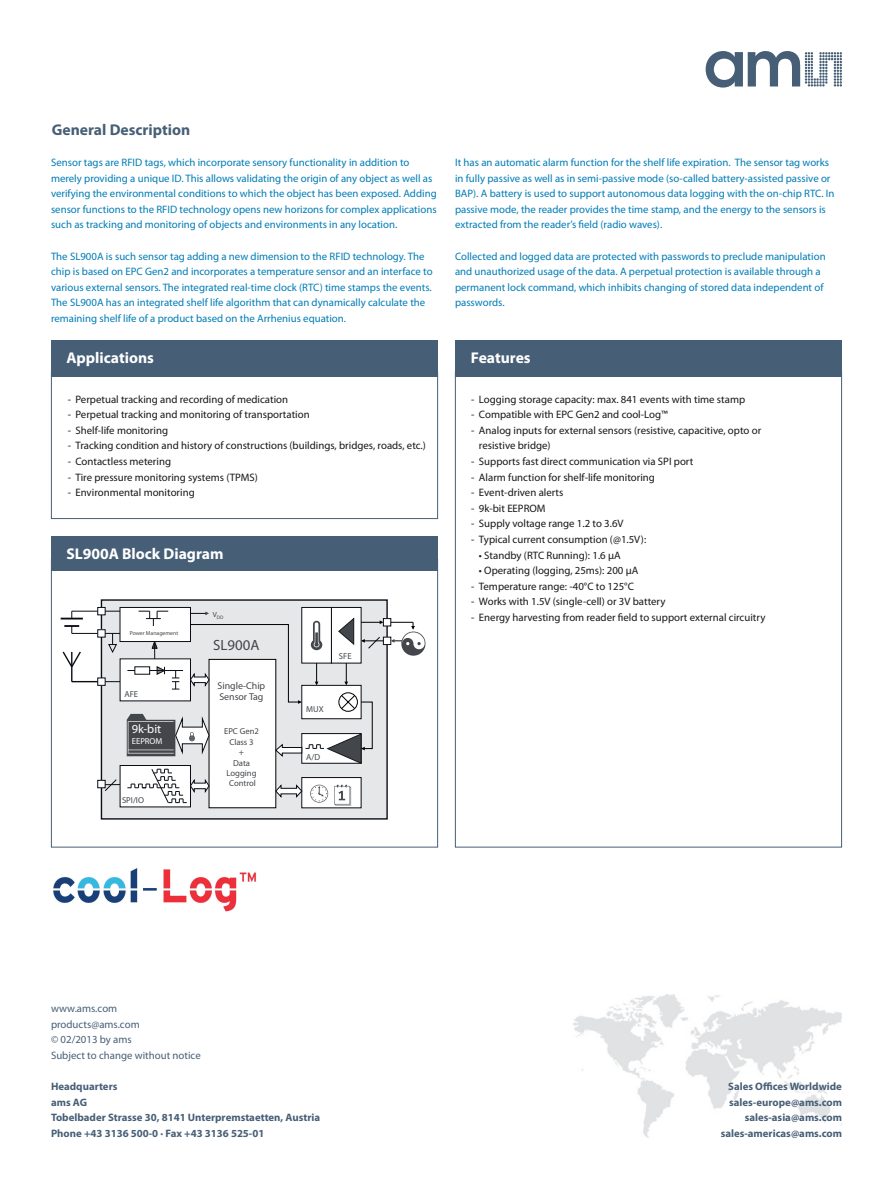
<style>
.page{position:relative;width:893px;height:1188px;background:#fff}
.page>*{position:absolute;margin:0;border:0;box-sizing:border-box;transform-origin:0 0}
.t1{font:700 15.6px "Myriad Pro";color:#fff}
.t2{font:700 15.6px "Myriad Pro";color:#475f76}
.t3{font:14.85px "Myriad Pro";color:#43464a}
.t4{font:12.3px "Myriad Pro";color:#fff}
.t5{font:10.8px/15.6px "Myriad Pro";color:#007cb6}
.t6{font:10.8px/15.6px "Myriad Pro";color:#1a161a}
.t7{font:700 10.8px/15.6px "Myriad Pro";color:#475f76;text-align:right}
.t8{font:10.8px/15.6px "Myriad Pro";color:#475f76}
.t9{font:9.9px/11.7px "Myriad Pro";color:#43464a}
.t10{font:8.7px/10.4px "Myriad Pro";color:#43464a;text-align:center}
.t11{font:8.7px "Myriad Pro";color:#fff}
.t12{font:5.7px "Myriad Pro";color:#43464a}
.t13{font:4.95px "Myriad Pro";color:#43464a}
</style>
<div class="page">
<img style="left:573px;top:994px;width:269px;height:144px">
<svg style="left:706px;top:51px;width:136px;height:37px"></svg>
<div style="left:51px;top:536px;width:387px;height:35px;background:#475f76"></div>
<div style="left:51px;top:371px;width:387px;height:148px;border:1px solid #475f76"></div>
<div style="left:51px;top:341px;width:387px;height:36px;background:#475f76"></div>
<div style="left:455px;top:341px;width:387px;height:36px;background:#475f76"></div>
<div style="left:101px;top:600px;width:286px;height:219px;background:#e6e7e9"></div>
<div style="left:101px;top:599px;width:287px;height:221px;border:1px solid #0a0d14"></div>
<svg style="left:303px;top:805px;width:56px;height:1px"></svg>
<div style="left:302px;top:607px;width:29px;height:56px;background:#fff"></div>
<div style="left:301px;top:607px;width:31px;height:56px;border:1px solid #0a0d14"></div>
<div style="left:120px;top:659px;width:70px;height:42px;background:#fff"></div>
<div style="left:120px;top:766px;width:70px;height:41px;background:#fff"></div>
<div style="left:120px;top:607px;width:70px;height:35px;background:#fff"></div>
<div style="left:120px;top:607px;width:71px;height:35px;border:1px solid #0a0d14"></div>
<div style="left:383px;top:637px;width:8px;height:8px;background:#fff"></div>
<div style="left:383px;top:637px;width:8px;height:8px;border:1px solid #0a0d14"></div>
<svg style="left:103px;top:779px;width:17px;height:13px"></svg>
<div style="left:98px;top:780px;width:7px;height:8px;background:#fff"></div>
<div style="left:97px;top:780px;width:8px;height:8px;border:1px solid #0a0d14"></div>
<div style="left:98px;top:678px;width:7px;height:7px;background:#fff"></div>
<div style="left:97px;top:678px;width:8px;height:8px;border:1px solid #0a0d14"></div>
<svg style="left:105px;top:681px;width:15px;height:1px"></svg>
<svg style="left:72px;top:681px;width:26px;height:1px"></svg>
<div style="left:98px;top:630px;width:7px;height:7px;background:#fff"></div>
<div style="left:97px;top:629px;width:8px;height:8px;border:1px solid #0a0d14"></div>
<div style="left:98px;top:607px;width:7px;height:8px;background:#fff"></div>
<div style="left:97px;top:607px;width:8px;height:8px;border:1px solid #0a0d14"></div>
<svg style="left:105px;top:611px;width:15px;height:1px"></svg>
<svg style="left:71px;top:611px;width:27px;height:7px"></svg>
<hr style="left:61px;top:618px;width:22px;height:2px;background:#0a0d14">
<svg style="left:64px;top:625px;width:34px;height:9px"></svg>
<svg style="left:105px;top:633px;width:15px;height:20px"></svg>
<hr style="left:71px;top:652px;width:1px;height:30px;background:#0a0d14">
<svg style="left:62px;top:651px;width:19px;height:18px"></svg>
<div style="left:331px;top:607px;width:30px;height:56px;background:#fff"></div>
<div style="left:331px;top:607px;width:30px;height:56px;border:1px solid #0a0d14"></div>
<div style="left:383px;top:619px;width:8px;height:7px;background:#fff"></div>
<div style="left:383px;top:618px;width:8px;height:8px;border:1px solid #0a0d14"></div>
<svg style="left:127px;top:611px;width:256px;height:194px"></svg>
<svg style="left:391px;top:622px;width:34px;height:34px"></svg>
<img style="left:53px;top:868px;width:203px;height:44px">
<h1 class="t2" style="left:52px;top:124px;width:140px">General Description</h1>
<p class="t5" style="left:51px;top:156px;width:387px">Sensor tags are RFID tags, which incorporate sensory functionality in addition to merely providing a unique ID. This allows validating the origin of any object as well as verifying the environmental conditions to which the object has been exposed. Adding sensor functions to the RFID technology opens new horizons for complex applications such as tracking and monitoring of objects and environments in any location.</p>
<p class="t5" style="left:51px;top:249px;width:383px">The SL900A is such sensor tag adding a new dimension to the RFID technology. The chip is based on EPC Gen2 and incorporates a temperature sensor and an interface to various external sensors. The integrated real-time clock (RTC) time stamps the events.<br>The SL900A has an integrated shelf life algorithm that can dynamically calculate the remaining shelf life of a product based on the Arrhenius equation.</p>
<p class="t5" style="left:455px;top:156px;width:381px">It has an automatic alarm function for the shelf life expiration. The sensor tag works in fully passive as well as in semi-passive mode (so-called battery-assisted passive or BAP). A battery is used to support autonomous data logging with the on-chip RTC. In passive mode, the reader provides the time stamp, and the energy to the sensors is extracted from the reader’s field (radio waves).</p>
<p class="t5" style="left:455px;top:249px;width:372px">Collected and logged data are protected with passwords to preclude manipulation and unauthorized usage of the data. A perpetual protection is available through a permanent lock command, which inhibits changing of stored data independent of passwords.</p>
<h1 class="t1" style="left:66px;top:352px;width:89px">Applications</h1>
<h1 class="t1" style="left:471px;top:352px;width:61px">Features</h1>
<p class="t6" style="left:471px;top:392px;width:275px">- Logging storage capacity: max. 841 events with time stamp</p>
<p class="t6" style="left:471px;top:408px;width:198px">- Compatible with EPC Gen2 and cool-Log™</p>
<p class="t6" style="left:479px;top:423px;width:284px;text-indent:-8px">- Analog inputs for external sensors (resistive, capacitive, opto or resistive bridge)</p>
<p class="t6" style="left:471px;top:454px;width:223px">- Supports fast direct communication via SPI port</p>
<p class="t6" style="left:471px;top:470px;width:185px">- Alarm function for shelf-life monitoring</p>
<p class="t6" style="left:471px;top:486px;width:94px">- Event-driven alerts</p>
<p class="t6" style="left:471px;top:501px;width:76px">- 9k-bit EEPROM</p>
<p class="t6" style="left:471px;top:517px;width:154px">- Supply voltage range 1.2 to 3.6V</p>
<p class="t6" style="left:471px;top:532px;width:176px">- Typical current consumption (@1.5V):</p>
<p class="t6" style="left:479px;top:548px;width:143px">• Standby (RTC Running): 1.6 µA</p>
<p class="t6" style="left:479px;top:564px;width:161px">• Operating (logging, 25ms): 200 µA</p>
<p class="t6" style="left:471px;top:579px;width:164px">- Temperature range: -40°C to 125°C</p>
<p class="t6" style="left:471px;top:595px;width:196px">- Works with 1.5V (single-cell) or 3V battery</p>
<p class="t6" style="left:471px;top:610px;width:296px">- Energy harvesting from reader field to support external circuitry</p>
<p class="t6" style="left:68px;top:392px;width:222px">- Perpetual tracking and recording of medication</p>
<p class="t6" style="left:68px;top:408px;width:243px">- Perpetual tracking and monitoring of transportation</p>
<p class="t6" style="left:68px;top:423px;width:102px">- Shelf-life monitoring</p>
<p class="t6" style="left:68px;top:439px;width:360px">- Tracking condition and history of constructions (buildings, bridges, roads, etc.)</p>
<p class="t6" style="left:68px;top:454px;width:105px">- Contactless metering</p>
<p class="t6" style="left:68px;top:470px;width:192px">- Tire pressure monitoring systems (TPMS)</p>
<p class="t6" style="left:68px;top:486px;width:128px">- Environmental monitoring</p>
<h1 class="t1" style="left:66px;top:547px;width:159px">SL900A Block Diagram</h1>
<p class="t13" style="left:213px;top:615px;width:12px"><sup>V</sup>DD</p>
<h2 class="t3" style="left:213px;top:640px;width:48px">SL900A</h2>
<p class="t12" style="left:130px;top:631px;width:50px">Power Management</p>
<p class="t10" style="left:124px;top:690px;width:15px">AFE</p>
<p class="t4" style="left:132px;top:725px;width:31px">9k-bit</p>
<p class="t11" style="left:132px;top:738px;width:32px">EEPROM</p>
<p class="t10" style="left:122px;top:796px;width:23px">SPI/IO</p>
<p class="t9" style="left:218px;top:680px;width:49px">Single-Chip<br>Sensor Tag</p>
<p class="t10" style="left:224px;top:727px;width:36px">EPC Gen2<br>Class 3<br>+<br>Data<br>Logging<br>Control</p>
<p class="t10" style="left:339px;top:652px;width:14px">SFE</p>
<p class="t10" style="left:306px;top:705px;width:19px">MUX</p>
<p class="t10" style="left:306px;top:753px;width:16px">A/D</p>
<p class="t8" style="left:51px;top:1002px;width:151px">www.ams.com products@ams.com<br>© 02/2013 by ams<br>Subject to change without notice</p>
<p class="t7" style="left:51px;top:1080px;width:271px;text-align:left">Headquarters<br>ams AG<br>Tobelbader Strasse 30, 8141 Unterpremstaetten, Austria<br>Phone +43 3136 500-0 · Fax +43 3136 525-01</p>
<p class="t7" style="left:721px;top:1080px;width:123px">Sales Offices Worldwide sales-europe@ams.com sales-asia@ams.com sales-americas@ams.com</p>
</div>
